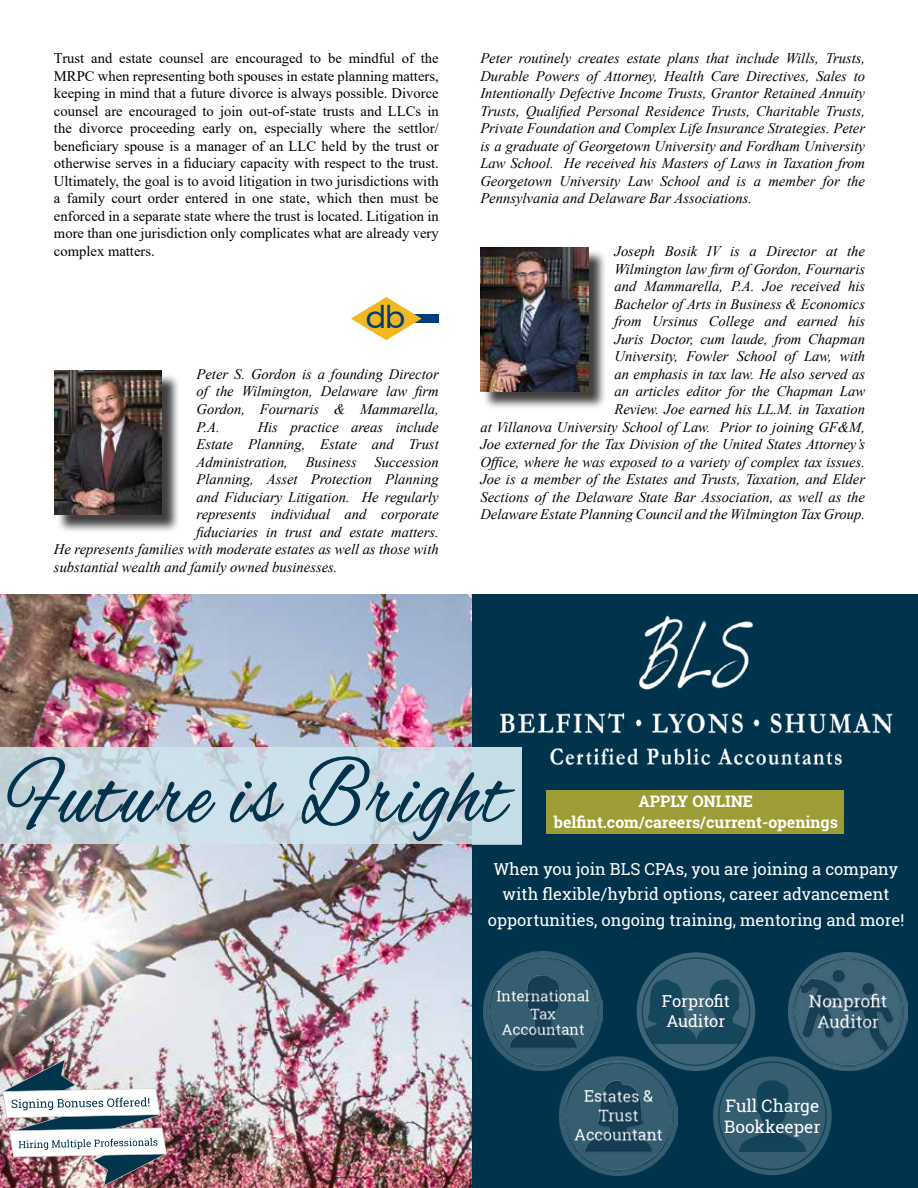
<style>
.page{position:relative;width:918px;height:1188px;background:#fff}
.page>*{position:absolute;margin:0;border:0;box-sizing:border-box;transform-origin:0 0}
.t1{font:95.55px "Alex Brush";letter-spacing:.04em;color:#00344c;scale:.8 1}
.t2{font:30.3px "Geometric 706 BT Medium B";color:#003d7b}
.t3{font:17.25px/20.7px "Roboto Slab";color:#fff}
.t4{font:16.5px/25.5px "Roboto Slab";color:#fff;text-align:center}
.t5{font:700 15.9px/21.1px "Roboto Slab";color:#fff;text-align:center}
.t6{font:italic 14.7px/17.5px "Times New Roman";color:#000;text-align:justify}
.t7{font:14.7px/17.5px "Times New Roman";color:#000;text-align:justify}
</style>
<div class="page">
<div style="left:362px;top:314px;width:77px;height:9px;background:#003d7b"></div>
<svg style="left:351px;top:297px;width:71px;height:43px"></svg>
<img style="left:0;top:594px;width:473px;height:594px">
<div style="left:473px;top:594px;width:445px;height:594px;background:#00344c"></div>
<svg style="left:0;top:747px;width:473px;height:97px;fill:#cce0eb"></svg>
<div style="left:473px;top:747px;width:49px;height:98px;background:#c5dde7"></div>
<svg style="left:7px;top:757px;width:209px;height:73px"></svg>
<svg style="left:230px;top:781px;width:54px;height:42px"></svg>
<svg style="left:301px;top:756px;width:214px;height:85px"></svg>
<img style="left:490px;top:615px;width:403px;height:165px">
<img style="left:559px;top:1056px;width:119px;height:120px">
<img style="left:484px;top:952px;width:118px;height:118px">
<img style="left:788px;top:952px;width:119px;height:119px">
<svg style="left:713px;top:1056px;width:119px;height:119px;fill:#355e71"></svg>
<div style="left:718px;top:1061px;width:109px;height:109px;border:2px solid #00354c;border-radius:50%"></div>
<svg style="left:739px;top:1080px;width:67px;height:72px"></svg>
<svg style="left:637px;top:952px;width:118px;height:119px;fill:#3f6678"></svg>
<div style="left:642px;top:957px;width:108px;height:109px;border:2px solid #00354c;border-radius:50%"></div>
<svg style="left:645px;top:979px;width:102px;height:65px"></svg>
<div style="left:546px;top:791px;width:298px;height:43px;background:#9d9d36"></div>
<img style="left:0;top:1059px;width:167px;height:129px">
<div style="left:483px;top:249px;width:124px;height:161px;background:#000;opacity:.75"></div>
<img style="left:480px;top:247px;width:108px;height:144px">
<div style="left:56px;top:373px;width:125px;height:160px;background:#000;opacity:.75"></div>
<img style="left:54px;top:371px;width:108px;height:144px">
<p class="t7" style="left:54px;top:49px;width:386px">Trust and estate counsel are encouraged to be mindful of the MRPC when representing both spouses in estate planning matters, keeping in mind that a future divorce is always possible. Divorce counsel are encouraged to join out-of-state trusts and LLCs in the divorce proceeding early on, especially where the settlor/ beneficiary spouse is a manager of an LLC held by the trust or otherwise serves in a fiduciary capacity with respect to the trust.<br>Ultimately, the goal is to avoid litigation in two jurisdictions with a family court order entered in one state, which then must be enforced in a separate state where the trust is located. Litigation in more than one jurisdiction only complicates what are already very complex matters.</p>
<h2 class="t2" style="left:366px;top:296px;width:41px">db</h2>
<p class="t6" style="left:197px;top:365px;width:244px">Peter S. Gordon is a founding Director of the Wilmington, Delaware law firm Gordon, Fournaris &amp; Mammarella, P.A.</p>
<p class="t6" style="left:258px;top:417px;width:183px">His practice areas include</p>
<p class="t6" style="left:197px;top:435px;width:244px">Estate Planning, Estate and Trust</p>
<p class="t6" style="left:197px;top:453px;width:244px">Administration, Business Succession</p>
<p class="t6" style="left:197px;top:470px;width:244px">Planning, Asset Protection Planning</p>
<p class="t6" style="left:197px;top:488px;width:244px">and Fiduciary Litigation. He regularly</p>
<p class="t6" style="left:197px;top:505px;width:244px">represents individual and corporate</p>
<p class="t6" style="left:197px;top:523px;width:244px">fiduciaries in trust and estate matters.</p>
<p class="t6" style="left:54px;top:540px;width:386px">He represents families with moderate estates as well as those with</p>
<p class="t6" style="left:54px;top:558px;width:285px">substantial wealth and family owned businesses.</p>
<p class="t6" style="left:480px;top:49px;width:386px">Peter routinely creates estate plans that include Wills, Trusts, Durable Powers of Attorney, Health Care Directives, Sales to Intentionally Defective Income Trusts, Grantor Retained Annuity Trusts, Qualified Personal Residence Trusts, Charitable Trusts, Private Foundation and Complex Life Insurance Strategies. Peter is a graduate of Georgetown University and Fordham University Law School. He received his Masters of Laws in Taxation from Georgetown University Law School and is a member for the Pennsylvania and Delaware Bar Associations.</p>
<p class="t6" style="left:480px;top:242px;width:386px;text-align:right">Joseph Bosik IV is a Director at the<br>Wilmington law firm of Gordon, Fournaris<br>and Mammarella, P.A. Joe received his<br>Bachelor of Arts in Business &amp; Economics<br>from Ursinus College and earned his<br>Juris Doctor, cum laude, from Chapman<br>University, Fowler School of Law, with<br>an emphasis in tax law. He also served as<br>an articles editor for the Chapman Law<br>Review. Joe earned his LL.M. in Taxation<br>at Villanova University School of Law. Prior to joining GF&amp;M, Joe externed for the Tax Division of the United States Attorney’s Office, where he was exposed to a variety of complex tax issues.<br>Joe is a member of the Estates and Trusts, Taxation, and Elder Sections of the Delaware State Bar Association, as well as the Delaware Estate Planning Council and the Wilmington Tax Group.</p>
<h1 class="t1" style="left:9px;top:742px;width:623px">Future is Bright</h1>
<p class="t4" style="left:488px;top:856px;width:418px">When you join BLS CPAs, you are joining a company with flexible/hybrid options, career advancement opportunities, ongoing training, mentoring and more!</p>
<p class="t5" style="left:554px;top:791px;width:286px">APPLY ONLINE belfint.com/careers/current-openings</p>
<p class="t4" style="left:662px;top:991px;width:70px;line-height:19.8px;text-align:left">Forprofit<br>Auditor</p>
<p class="t3" style="left:724px;top:1095px;width:98px">Full Charge<br>Bookkeeper</p>
</div>
